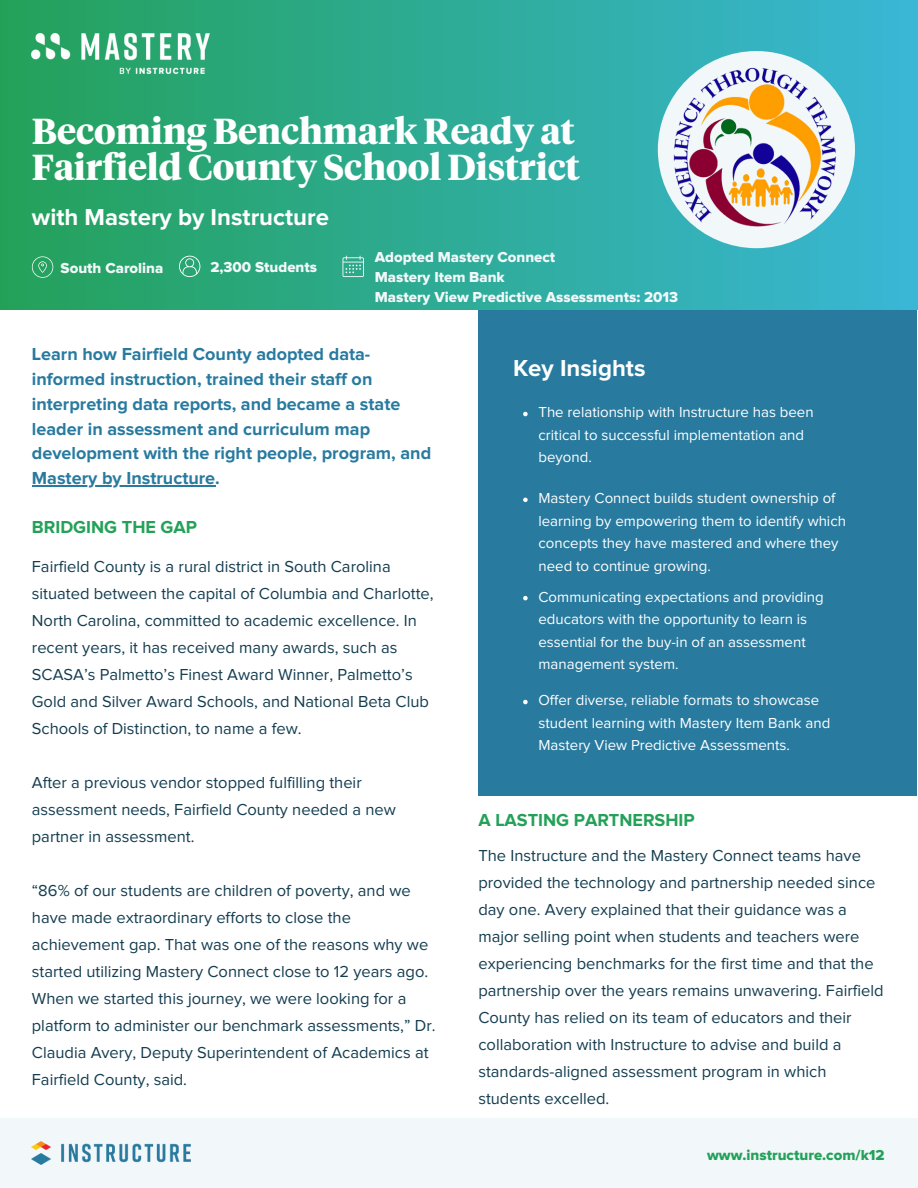
<style>
.page{position:relative;width:918px;height:1188px;background:#fff}
.page>*{position:absolute;margin:0;border:0;box-sizing:border-box;transform-origin:0 0}
.t1{font:700 36px/36px "Tiempos Headline";color:#fff}
.t2{font:700 24px "Proxima Nova";color:#fff}
.t3{font:700 18px/24.8px "Proxima Nova";color:#287a9f}
.t4{font:700 18px "Proxima Nova";color:#24a159}
.t5{font:16.5px/27px "Proxima Nova";color:#143d50}
.t6{font:15px/22.5px "Proxima Nova";color:#fff}
.t7{font:15px/20.2px "Proxima Nova Extrabld";color:#f2f8fa}
.t8{font:15px "Proxima Nova Extrabld";color:#24a159}
</style>
<div class="page">
<div style="left:478px;top:303px;width:439px;height:492px;background:#287a9f"></div>
<div style="left:0;top:0;width:918px;height:309px;background:linear-gradient(to right,#24a159,#39b7d6)"></div>
<div style="left:0;top:1118px;width:918px;height:70px;background:#f2f8fa"></div>
<img style="left:32px;top:1142px;width:159px;height:22px">
<svg style="left:32px;top:256px;width:21px;height:22px"></svg>
<svg style="left:179px;top:256px;width:21px;height:21px"></svg>
<svg style="left:343px;top:256px;width:21px;height:21px"></svg>
<img style="left:32px;top:34px;width:178px;height:39px">
<div style="left:658px;top:51px;width:197px;height:197px;background:#f2f8fa;border-radius:50%"></div>
<img style="left:671px;top:68px;width:171px;height:164px">
<svg style="left:523px;top:498px;width:5px;height:4px"></svg>
<svg style="left:523px;top:412px;width:5px;height:4px"></svg>
<svg style="left:523px;top:596px;width:5px;height:4px"></svg>
<svg style="left:523px;top:700px;width:5px;height:4px"></svg>
<hr style="left:32px;top:485px;width:183px;height:1px;background:#287a9f">
<h1 class="t1" style="left:32px;top:116px;width:550px">Becoming Benchmark Ready at<br>Fairfield County School District</h1>
<h2 class="t2" style="left:32px;top:206px;width:299px">with Mastery by Instructure</h2>
<p class="t7" style="left:61px;top:258px;width:104px">South Carolina</p>
<p class="t7" style="left:210px;top:257px;width:108px">2,300 Students</p>
<p class="t7" style="left:375px;top:247px;width:305px">Adopted Mastery Connect<br>Mastery Item Bank<br>Mastery View Predictive Assessments: 2013</p>
<p class="t3" style="left:32px;top:343px;width:401px">Learn how Fairfield County adopted data&shy;informed instruction, trained their staff on interpreting data reports, and became a state leader in assessment and curriculum map development with the right people, program, and Mastery by Instructure.</p>
<p class="t4" style="left:32px;top:518px;width:167px">BRIDGING THE GAP</p>
<p class="t5" style="left:32px;top:554px;width:403px">Fairfield County is a rural district in South Carolina situated between the capital of Columbia and Charlotte, North Carolina, committed to academic excellence. In recent years, it has received many awards, such as SCASA’s Palmetto’s Finest Award Winner, Palmetto’s Gold and Silver Award Schools, and National Beta Club Schools of Distinction, to name a few.</p>
<p class="t5" style="left:32px;top:770px;width:366px">After a previous vendor stopped fulfilling their assessment needs, Fairfield County needed a new partner in assessment.</p>
<p class="t5" style="left:32px;top:878px;width:405px">“86% of our students are children of poverty, and we have made extraordinary efforts to close the achievement gap. That was one of the reasons why we started utilizing Mastery Connect close to 12 years ago.<br>When we started this journey, we were looking for a platform to administer our benchmark assessments,” Dr.<br>Claudia Avery, Deputy Superintendent of Academics at Fairfield County, said.</p>
<h2 class="t2" style="left:513px;top:357px;width:134px">Key Insights</h2>
<p class="t6" style="left:539px;top:402px;width:277px">The relationship with Instructure has been critical to successful implementation and beyond.</p>
<p class="t6" style="left:539px;top:488px;width:309px">Mastery Connect builds student ownership of learning by empowering them to identify which concepts they have mastered and where they need to continue growing.</p>
<p class="t6" style="left:539px;top:586px;width:287px">Communicating expectations and providing educators with the opportunity to learn is essential for the buy-in of an assessment management system.</p>
<p class="t6" style="left:539px;top:690px;width:293px">Offer diverse, reliable formats to showcase student learning with Mastery Item Bank and<br>Mastery View Predictive Assessments.</p>
<p class="t4" style="left:478px;top:812px;width:218px">A LASTING PARTNERSHIP</p>
<p class="t5" style="left:478px;top:843px;width:407px">The Instructure and the Mastery Connect teams have provided the technology and partnership needed since day one. Avery explained that their guidance was a major selling point when students and teachers were experiencing benchmarks for the first time and that the partnership over the years remains unwavering. Fairfield County has relied on its team of educators and their collaboration with Instructure to advise and build a standards-aligned assessment program in which students excelled.</p>
<p class="t8" style="left:707px;top:1148px;width:179px">www.instructure.com/k12</p>
</div>
